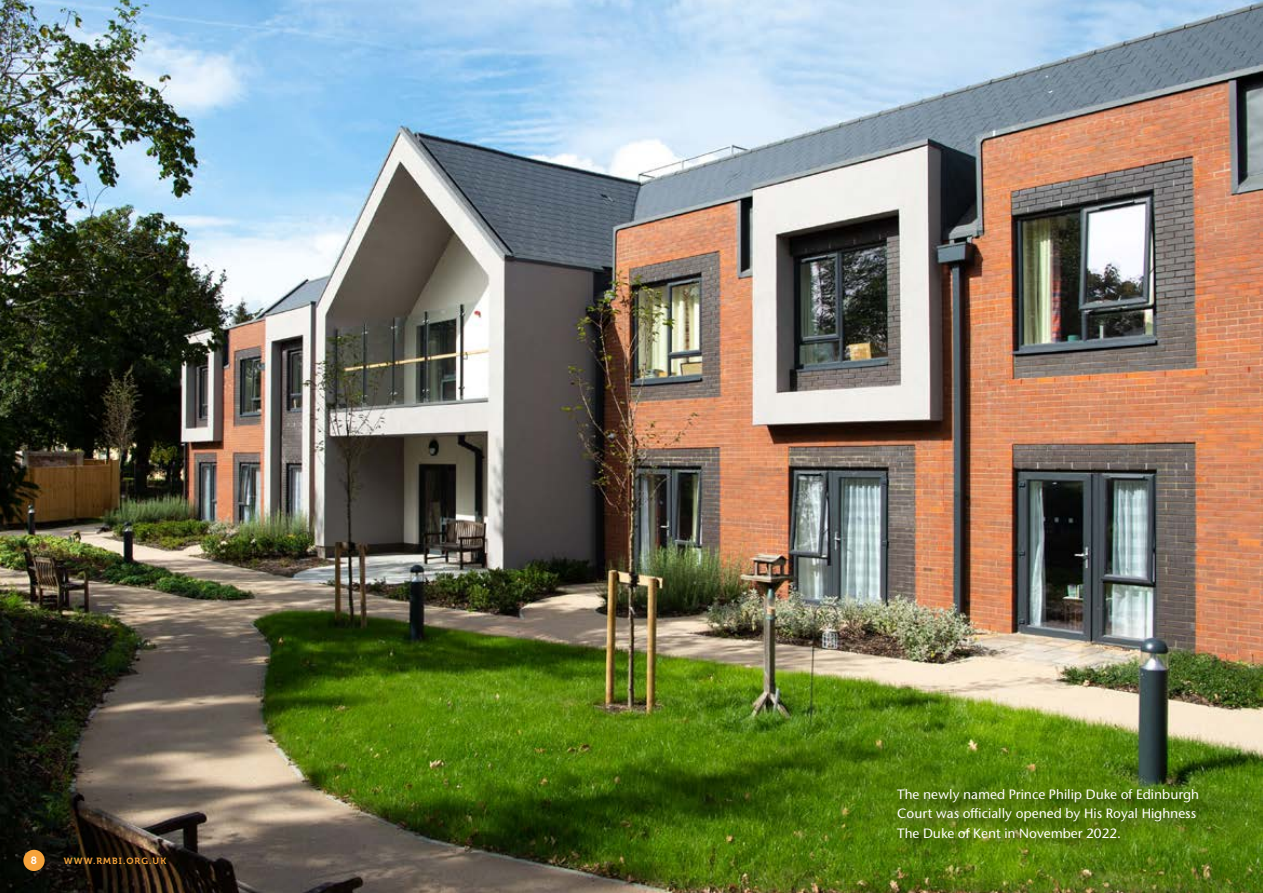
<style>
.page{position:relative;width:1263px;height:893px;background:#fff}
.page>*{position:absolute;margin:0;border:0;box-sizing:border-box;transform-origin:0 0}
.t1{font:500 13.5px/19.5px "Stone Sans ITC Pro";color:#fff}
.t2{font:10.5px "Museo 700";color:#fff}
.t3{font:9px "Museo 700";letter-spacing:.12em;color:#f6a33b}
</style>
<div class="page">
<img style="left:0;top:0;width:1263px;height:893px">
<div style="left:896px;top:787px;width:316px;height:64px;background:#000;opacity:.48"></div>
<div style="left:23px;top:850px;width:22px;height:21px;background:#f6a33b;border-radius:50%"></div>
<p class="t2" style="left:31px;top:854px;width:8px">8</p>
<p class="t3" style="left:64px;top:856px;width:104px">WWW.RMBI.ORG.UK</p>
<p class="t1" style="left:897px;top:784px;width:303px">The newly named Prince Philip Duke of Edinburgh<br>Court was officially opened by His Royal Highness<br>The Duke of Kent in November 2022.</p>
</div>
